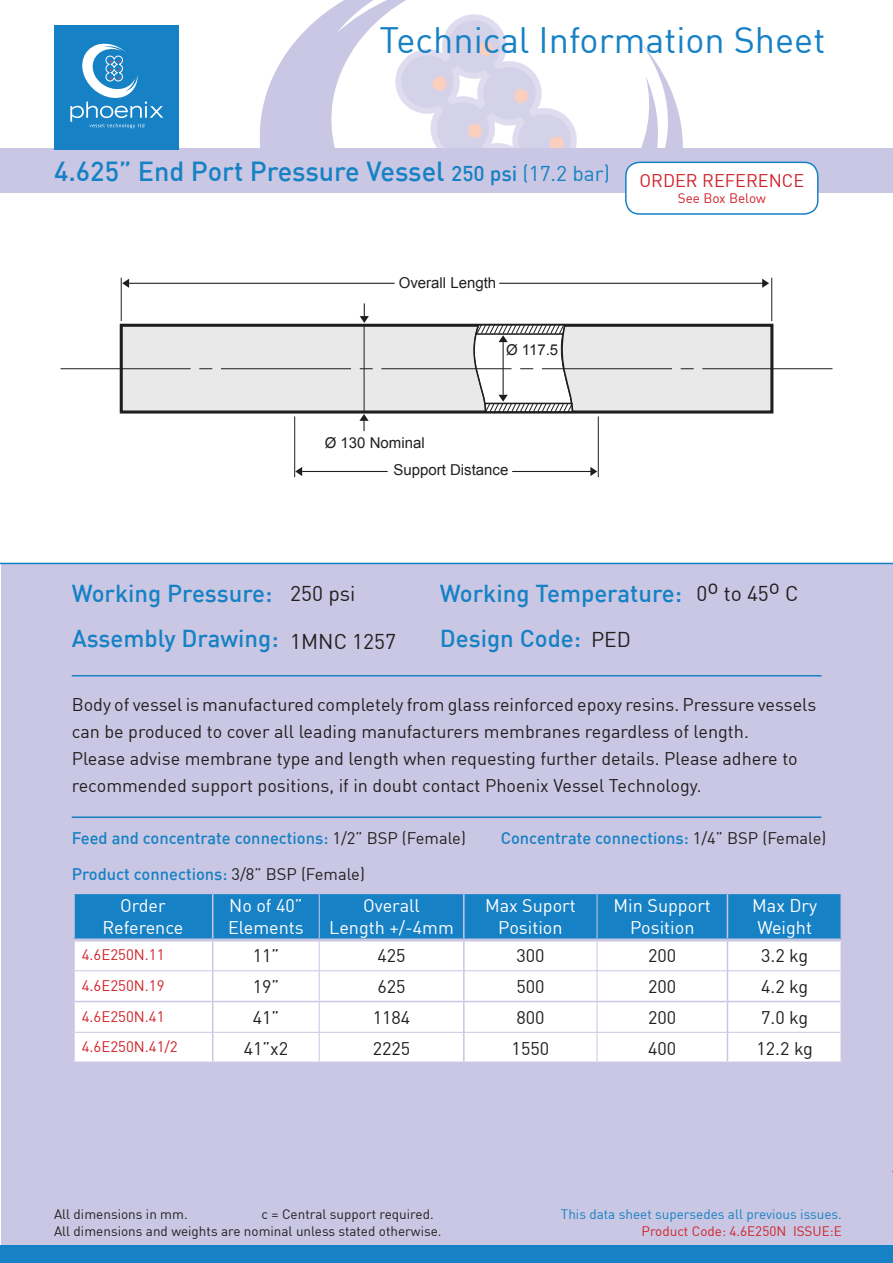
<style>
.page{position:relative;width:893px;height:1263px;background:#fff}
.page>*{position:absolute;margin:0;border:0;box-sizing:border-box;transform-origin:0 0}
.t1{font:36px "DIN Pro";color:#1681c4}
.t2{font:500 27px "DIN";color:#1681c4}
.t3{font:500 24px "DIN";color:#1681c4}
.t4{font:21px "DIN Pro";color:#231f20}
.t5{font:18px "DIN Pro";color:#231f20}
.t6{font:18px "DIN Pro";color:#fff}
.t7{font:18px "DIN Pro";color:#d1232a}
.t8{font:500 16.5px "DIN";color:#1681c4}
.t9{font:15px "DIN Pro";color:#d1232a}
.t10{font:15px "Arial";color:#231f20}
.t11{font:13.5px "DIN Pro";color:#231f20}
.t12{font:13.5px "DIN Pro";color:#1681c4}
.t13{font:13.5px "DIN Pro";color:#d1232a}
.s1{font-size:21px}
.s2{font-family:"DIN Pro";font-weight:400;font-size:21px}
.s3{font-family:"DIN Pro";font-weight:400;color:#231f20}
</style>
<div class="page">
<svg style="left:230px;top:0;width:469px;height:149px"></svg>
<svg style="left:389px;top:8px;width:194px;height:141px"></svg>
<div style="left:0;top:149px;width:893px;height:44px;background:#c9c7e3"></div>
<div style="left:54px;top:26px;width:124px;height:124px;background:#1681c4"></div>
<svg style="left:70px;top:43px;width:93px;height:85px"></svg>
<div style="left:626px;top:162px;width:192px;height:52px;background:#fff;border-radius:14px"></div>
<div style="left:625px;top:162px;width:194px;height:53px;border:2px solid #1681c4;border-radius:14px"></div>
<div style="left:1px;top:564px;width:891px;height:698px;background:#c9c7e3"></div>
<hr style="left:0;top:563px;width:893px;height:1px;background:#1681c4">
<hr style="left:72px;top:675px;width:749px;height:1px;background:#1681c4">
<hr style="left:72px;top:816px;width:749px;height:2px;background:#1681c4">
<div style="left:0;top:1246px;width:893px;height:17px;background:#1681c4"></div>
<div style="left:75px;top:971px;width:765px;height:90px;background:#fff"></div>
<hr style="left:212px;top:971px;width:1px;height:30px;background:#c9c7e3">
<hr style="left:463px;top:971px;width:2px;height:30px;background:#c9c7e3">
<hr style="left:727px;top:971px;width:1px;height:30px;background:#c9c7e3">
<hr style="left:75px;top:1001px;width:138px;height:1px;background:#c9c7e3">
<hr style="left:213px;top:1001px;width:106px;height:1px;background:#c9c7e3">
<hr style="left:212px;top:1002px;width:1px;height:30px;background:#c9c7e3">
<hr style="left:319px;top:1001px;width:145px;height:1px;background:#c9c7e3">
<hr style="left:464px;top:1001px;width:133px;height:1px;background:#c9c7e3">
<hr style="left:463px;top:1002px;width:2px;height:30px;background:#c9c7e3">
<hr style="left:597px;top:1001px;width:130px;height:1px;background:#c9c7e3">
<hr style="left:727px;top:1001px;width:113px;height:1px;background:#c9c7e3">
<hr style="left:727px;top:1002px;width:1px;height:30px;background:#c9c7e3">
<svg style="left:212px;top:1033px;width:1px;height:28px"></svg>
<hr style="left:463px;top:1032px;width:2px;height:29px;background:#c9c7e3">
<svg style="left:727px;top:1033px;width:1px;height:28px"></svg>
<svg style="left:75px;top:894px;width:765px;height:76px;background:#73b2db"></svg>
<hr style="left:319px;top:971px;width:1px;height:30px;background:#c9c7e3">
<hr style="left:597px;top:971px;width:1px;height:30px;background:#c9c7e3">
<hr style="left:319px;top:1002px;width:1px;height:30px;background:#c9c7e3">
<hr style="left:597px;top:1002px;width:1px;height:30px;background:#c9c7e3">
<hr style="left:75px;top:1032px;width:138px;height:1px;background:#c9c7e3">
<hr style="left:213px;top:1032px;width:106px;height:1px;background:#c9c7e3">
<hr style="left:319px;top:1032px;width:145px;height:1px;background:#c9c7e3">
<svg style="left:319px;top:1033px;width:1px;height:28px"></svg>
<hr style="left:464px;top:1032px;width:133px;height:1px;background:#c9c7e3">
<hr style="left:597px;top:1032px;width:130px;height:1px;background:#c9c7e3">
<svg style="left:597px;top:1033px;width:1px;height:28px"></svg>
<hr style="left:727px;top:1032px;width:113px;height:1px;background:#c9c7e3">
<hr style="left:72px;top:938px;width:141px;height:3px;background:#c9c7e3">
<hr style="left:213px;top:938px;width:106px;height:3px;background:#c9c7e3">
<hr style="left:319px;top:938px;width:145px;height:3px;background:#c9c7e3">
<hr style="left:464px;top:938px;width:133px;height:3px;background:#c9c7e3">
<hr style="left:597px;top:938px;width:130px;height:3px;background:#c9c7e3">
<hr style="left:727px;top:938px;width:116px;height:3px;background:#c9c7e3">
<div style="left:121px;top:325px;width:651px;height:87px;background:#e9e9e9"></div>
<div style="left:120px;top:324px;width:653px;height:89px;border:3px solid #201d1e"></div>
<hr style="left:294px;top:416px;width:1px;height:61px;background:#201d1e">
<hr style="left:598px;top:416px;width:1px;height:61px;background:#201d1e">
<hr style="left:121px;top:278px;width:1px;height:43px;background:#201d1e">
<hr style="left:771px;top:278px;width:1px;height:43px;background:#201d1e">
<hr style="left:61px;top:368px;width:130px;height:1px;background:#201d1e">
<svg style="left:199px;top:368px;width:13px;height:1px"></svg>
<hr style="left:221px;top:368px;width:130px;height:1px;background:#201d1e">
<hr style="left:542px;top:368px;width:130px;height:1px;background:#201d1e">
<svg style="left:681px;top:368px;width:13px;height:1px"></svg>
<hr style="left:702px;top:368px;width:130px;height:1px;background:#201d1e">
<hr style="left:302px;top:471px;width:86px;height:1px;background:#201d1e">
<hr style="left:512px;top:471px;width:80px;height:1px;background:#201d1e">
<svg style="left:590px;top:467px;width:7px;height:9px"></svg>
<svg style="left:295px;top:467px;width:7px;height:9px"></svg>
<hr style="left:129px;top:283px;width:266px;height:1px;background:#201d1e">
<hr style="left:499px;top:283px;width:265px;height:1px;background:#201d1e">
<svg style="left:762px;top:279px;width:7px;height:9px"></svg>
<svg style="left:122px;top:279px;width:7px;height:9px"></svg>
<svg style="left:359px;top:303px;width:215px;height:128px"></svg>
<p class="t1" style="left:379px;top:17px;width:447px">Technical Information Sheet</p>
<p class="t2" style="left:54px;top:154px;width:558px">4.625” End Port Pressure Vessel <span class="s1">250 psi</span> <span class="s2">(17.2 bar)</span></p>
<p class="t10" style="left:399px;top:272px;width:99px">Overall Length</p>
<p class="t10" style="left:506px;top:340px;width:54px">Ø 117.5</p>
<p class="t10" style="left:325px;top:433px;width:102px">Ø 130 Nominal</p>
<p class="t10" style="left:393px;top:460px;width:117px">Support Distance</p>
<p class="t7" style="left:639px;top:169px;width:166px">ORDER REFERENCE</p>
<p class="t13" style="left:678px;top:190px;width:90px">See Box Below</p>
<p class="t3" style="left:72px;top:578px;width:202px">Working Pressure:</p>
<p class="t3" style="left:72px;top:623px;width:208px">Assembly Drawing:</p>
<p class="t4" style="left:290px;top:580px;width:67px">250 psi</p>
<p class="t4" style="left:290px;top:628px;width:107px">1MNC 1257</p>
<p class="t3" style="left:440px;top:578px;width:244px">Working Temperature:</p>
<p class="t3" style="left:440px;top:623px;width:143px">Design Code:</p>
<p class="t4" style="left:591px;top:626px;width:41px">PED</p>
<p class="t4" style="left:696px;top:580px;width:104px">0o to 45o C</p>
<p class="t5" style="left:72px;top:693px;width:746px">Body of vessel is manufactured completely from glass reinforced epoxy resins. Pressure vessels</p>
<p class="t5" style="left:72px;top:720px;width:679px">can be produced to cover all leading manufacturers membranes regardless of length.</p>
<p class="t5" style="left:72px;top:747px;width:727px">Please advise membrane type and length when requesting further details. Please adhere to</p>
<p class="t5" style="left:72px;top:774px;width:631px">recommended support positions, if in doubt contact Phoenix Vessel Technology.</p>
<p class="t8" style="left:72px;top:827px;width:396px">Feed and concentrate connections: <span class="s3">1/2” BSP (Female)</span></p>
<p class="t8" style="left:501px;top:827px;width:327px">Concentrate connections: <span class="s3">1/4” BSP (Female)</span></p>
<p class="t8" style="left:72px;top:863px;width:295px">Product connections: <span class="s3">3/8” BSP (Female)</span></p>
<p class="t6" style="left:120px;top:894px;width:47px">Order</p>
<p class="t6" style="left:103px;top:916px;width:82px">Reference</p>
<p class="t6" style="left:229px;top:894px;width:75px">No of 40”</p>
<p class="t6" style="left:228px;top:916px;width:77px">Elements</p>
<p class="t6" style="left:363px;top:894px;width:58px">Overall</p>
<p class="t6" style="left:329px;top:916px;width:126px">Length +/-4mm</p>
<p class="t6" style="left:485px;top:894px;width:92px">Max Suport</p>
<p class="t6" style="left:498px;top:916px;width:66px">Position</p>
<p class="t6" style="left:614px;top:894px;width:99px">Min Support</p>
<p class="t6" style="left:630px;top:916px;width:66px">Position</p>
<p class="t6" style="left:752px;top:894px;width:66px">Max Dry</p>
<p class="t6" style="left:757px;top:916px;width:56px">Weight</p>
<p class="t9" style="left:82px;top:945px;width:84px">4.6E250N.11</p>
<p class="t5" style="left:253px;top:944px;width:28px">11”</p>
<p class="t5" style="left:377px;top:944px;width:30px">425</p>
<p class="t5" style="left:516px;top:944px;width:30px">300</p>
<p class="t5" style="left:648px;top:944px;width:30px">200</p>
<p class="t5" style="left:761px;top:944px;width:49px">3.2 kg</p>
<p class="t9" style="left:82px;top:976px;width:84px">4.6E250N.19</p>
<p class="t5" style="left:253px;top:975px;width:28px">19”</p>
<p class="t5" style="left:377px;top:975px;width:30px">625</p>
<p class="t5" style="left:516px;top:975px;width:30px">500</p>
<p class="t5" style="left:648px;top:975px;width:30px">200</p>
<p class="t5" style="left:761px;top:975px;width:49px">4.2 kg</p>
<p class="t9" style="left:82px;top:1006px;width:84px">4.6E250N.41</p>
<p class="t5" style="left:253px;top:1006px;width:28px">41”</p>
<p class="t5" style="left:373px;top:1006px;width:39px">1184</p>
<p class="t5" style="left:516px;top:1006px;width:30px">800</p>
<p class="t5" style="left:648px;top:1006px;width:30px">200</p>
<p class="t5" style="left:761px;top:1006px;width:49px">7.0 kg</p>
<p class="t9" style="left:82px;top:1037px;width:98px">4.6E250N.41/2</p>
<p class="t5" style="left:244px;top:1037px;width:46px">41”x2</p>
<p class="t5" style="left:373px;top:1037px;width:39px">2225</p>
<p class="t5" style="left:512px;top:1037px;width:39px">1550</p>
<p class="t5" style="left:648px;top:1037px;width:30px">400</p>
<p class="t5" style="left:756px;top:1037px;width:58px">12.2 kg</p>
<p class="t11" style="left:54px;top:1206px;width:135px">All dimensions in mm.</p>
<p class="t11" style="left:262px;top:1206px;width:174px">c = Central support required.</p>
<p class="t11" style="left:54px;top:1222px;width:389px">All dimensions and weights are nominal unless stated otherwise.</p>
<p class="t12" style="left:561px;top:1206px;width:282px">This data sheet supersedes all previous issues.</p>
<p class="t13" style="left:641px;top:1222px;width:202px">Product Code: 4.6E250N ISSUE:E</p>
</div>
